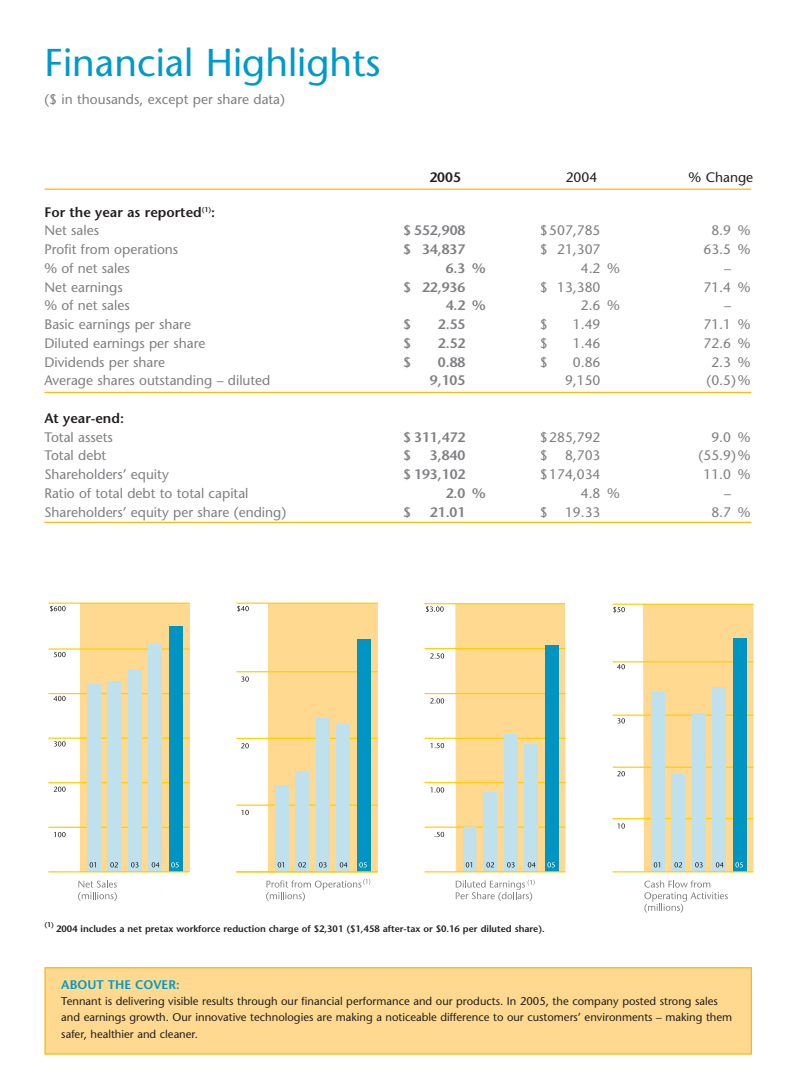
<style>
.page{position:relative;width:788px;height:1080px;background:#fff}
.page>*{position:absolute;margin:0;border:0;box-sizing:border-box;transform-origin:0 0}
.t1{font:38.75px "Stone Sans";color:#009ac8}
.t2{font:13.75px "Stone Sans";color:#807f83}
.t3{font:600 13.75px "Stone Sans";color:#807f83}
.t4{font:600 13.75px/18.8px "Stone Sans";color:#231f20}
.t5{font:13.75px "Stone Sans";color:#231f20}
.t6{font:600 12.5px "Stone Sans";color:#009ac8}
.t7{font:11.25px/16.2px "Stone Sans";color:#231f20}
.t8{font:600 9.38px "Stone Sans";color:#231f20}
.t9{font:600 6.88px "Stone Sans";color:#231f20}
.s1{font-weight:400;color:#807f83}
</style>
<div class="page">
<div style="left:45px;top:968px;width:706px;height:86px;background:#ffd98f"></div>
<div style="left:44px;top:967px;width:708px;height:88px;border:1px solid #fdb813"></div>
<div style="left:80px;top:603px;width:109px;height:269px;background:#ffd98f"></div>
<hr style="left:48px;top:603px;width:141px;height:1px;background:#ffcd05">
<hr style="left:48px;top:648px;width:141px;height:2px;background:#ffcd05">
<hr style="left:48px;top:693px;width:141px;height:1px;background:#ffcd05">
<hr style="left:48px;top:738px;width:141px;height:1px;background:#ffcd05">
<hr style="left:48px;top:782px;width:141px;height:1px;background:#ffcd05">
<hr style="left:48px;top:827px;width:141px;height:1px;background:#ffcd05">
<div style="left:87px;top:684px;width:13px;height:188px;background:#bfe1ee"></div>
<div style="left:107px;top:682px;width:14px;height:190px;background:#bfe1ee"></div>
<div style="left:128px;top:669px;width:13px;height:203px;background:#bfe1ee"></div>
<div style="left:148px;top:645px;width:14px;height:227px;background:#bfe1ee"></div>
<div style="left:169px;top:627px;width:13px;height:245px;background:#0094c2"></div>
<hr style="left:48px;top:871px;width:141px;height:1px;background:#ffcd05">
<svg style="left:90px;top:862px;width:6px;height:5px"></svg>
<svg style="left:78px;top:880px;width:39px;height:21px"></svg>
<svg style="left:54px;top:832px;width:12px;height:5px"></svg>
<svg style="left:54px;top:787px;width:12px;height:5px"></svg>
<svg style="left:54px;top:741px;width:12px;height:6px"></svg>
<svg style="left:54px;top:696px;width:12px;height:5px"></svg>
<svg style="left:54px;top:652px;width:12px;height:5px"></svg>
<svg style="left:50px;top:606px;width:16px;height:6px"></svg>
<svg style="left:110px;top:862px;width:8px;height:5px"></svg>
<svg style="left:131px;top:862px;width:7px;height:5px"></svg>
<svg style="left:152px;top:862px;width:7px;height:5px"></svg>
<svg style="left:171px;top:862px;width:8px;height:5px"></svg>
<svg style="left:644px;top:880px;width:83px;height:33px"></svg>
<div style="left:268px;top:604px;width:109px;height:268px;background:#ffd98f"></div>
<hr style="left:236px;top:805px;width:141px;height:1px;background:#ffcd05">
<svg style="left:241px;top:810px;width:8px;height:5px"></svg>
<hr style="left:236px;top:738px;width:141px;height:1px;background:#ffcd05">
<svg style="left:241px;top:743px;width:8px;height:5px"></svg>
<hr style="left:236px;top:671px;width:141px;height:1px;background:#ffcd05">
<svg style="left:241px;top:676px;width:8px;height:6px"></svg>
<hr style="left:236px;top:603px;width:141px;height:1px;background:#ffcd05">
<svg style="left:237px;top:606px;width:12px;height:6px"></svg>
<hr style="left:424px;top:603px;width:141px;height:1px;background:#ffcd05">
<hr style="left:424px;top:782px;width:141px;height:1px;background:#ffcd05">
<svg style="left:430px;top:787px;width:14px;height:6px"></svg>
<hr style="left:424px;top:827px;width:141px;height:1px;background:#ffcd05">
<svg style="left:434px;top:832px;width:10px;height:5px"></svg>
<hr style="left:424px;top:738px;width:141px;height:1px;background:#ffcd05">
<svg style="left:430px;top:743px;width:14px;height:5px"></svg>
<hr style="left:424px;top:693px;width:141px;height:1px;background:#ffcd05">
<svg style="left:430px;top:698px;width:14px;height:6px"></svg>
<hr style="left:424px;top:648px;width:141px;height:1px;background:#ffcd05">
<svg style="left:430px;top:653px;width:14px;height:6px"></svg>
<svg style="left:425px;top:606px;width:18px;height:6px"></svg>
<hr style="left:612px;top:604px;width:141px;height:1px;background:#ffcd05">
<hr style="left:612px;top:661px;width:141px;height:1px;background:#ffcd05">
<hr style="left:612px;top:715px;width:141px;height:1px;background:#ffcd05">
<hr style="left:612px;top:767px;width:141px;height:1px;background:#ffcd05">
<hr style="left:612px;top:818px;width:141px;height:1px;background:#ffcd05">
<hr style="left:612px;top:871px;width:141px;height:1px;background:#ffcd05">
<svg style="left:617px;top:823px;width:8px;height:6px"></svg>
<svg style="left:617px;top:771px;width:8px;height:5px"></svg>
<svg style="left:617px;top:718px;width:8px;height:5px"></svg>
<svg style="left:617px;top:664px;width:8px;height:5px"></svg>
<svg style="left:613px;top:607px;width:11px;height:6px"></svg>
<svg style="left:643px;top:604px;width:110px;height:268px;background:#cfd3ae"></svg>
<div style="left:275px;top:785px;width:13px;height:87px;background:#bfe1ee"></div>
<div style="left:295px;top:771px;width:14px;height:101px;background:#bfe1ee"></div>
<div style="left:316px;top:719px;width:13px;height:153px;background:#bfe1ee"></div>
<div style="left:336px;top:725px;width:13px;height:147px;background:#bfe1ee"></div>
<div style="left:357px;top:639px;width:13px;height:233px;background:#0094c2"></div>
<svg style="left:278px;top:862px;width:6px;height:5px"></svg>
<svg style="left:298px;top:862px;width:8px;height:5px"></svg>
<svg style="left:319px;top:862px;width:7px;height:5px"></svg>
<svg style="left:340px;top:862px;width:7px;height:5px"></svg>
<svg style="left:359px;top:862px;width:8px;height:5px"></svg>
<hr style="left:236px;top:871px;width:141px;height:1px;background:#ffcd05">
<svg style="left:266px;top:879px;width:104px;height:22px"></svg>
<svg style="left:455px;top:880px;width:79px;height:21px"></svg>
<svg style="left:455px;top:604px;width:110px;height:267px;background:#d7d2a3"></svg>
<hr style="left:424px;top:871px;width:141px;height:1px;background:#ffcd05">
<hr style="left:44px;top:189px;width:707px;height:1px;background:#fdb813">
<hr style="left:44px;top:392px;width:707px;height:1px;background:#fdb813">
<hr style="left:44px;top:522px;width:707px;height:1px;background:#fdb813">
<h1 class="t1" style="left:44px;top:48px;width:338px">Financial Highlights</h1>
<p class="t2" style="left:44px;top:94px;width:242px">($ in thousands, except per share data)</p>
<p class="t4" style="left:44px;top:204px;width:172px">For the year as reported<sup>(1)</sup>:<br><span class="s1">Net sales</span></p>
<p class="t4" style="left:429px;top:169px;width:33px">2005</p>
<p class="t5" style="left:565px;top:172px;width:33px">2004</p>
<p class="t5" style="left:688px;top:172px;width:66px">% Change</p>
<p class="t3" style="left:403px;top:225px;width:64px">$ 552,908</p>
<p class="t2" style="left:539px;top:225px;width:62px">$507,785</p>
<p class="t2" style="left:711px;top:225px;width:41px">8.9 %</p>
<p class="t2" style="left:44px;top:244px;width:135px">Profit from operations</p>
<p class="t3" style="left:403px;top:244px;width:64px">$ 34,837</p>
<p class="t2" style="left:539px;top:244px;width:62px">$ 21,307</p>
<p class="t2" style="left:703px;top:244px;width:49px">63.5 %</p>
<p class="t2" style="left:44px;top:263px;width:87px">% of net sales</p>
<p class="t3" style="left:445px;top:263px;width:41px">6.3 %</p>
<p class="t2" style="left:580px;top:263px;width:41px">4.2 %</p>
<p class="t2" style="left:724px;top:263px;width:8px">–</p>
<p class="t2" style="left:44px;top:282px;width:80px">Net earnings</p>
<p class="t3" style="left:403px;top:282px;width:64px">$ 22,936</p>
<p class="t2" style="left:539px;top:282px;width:62px">$ 13,380</p>
<p class="t2" style="left:703px;top:282px;width:49px">71.4 %</p>
<p class="t2" style="left:44px;top:300px;width:87px">% of net sales</p>
<p class="t3" style="left:445px;top:300px;width:41px">4.2 %</p>
<p class="t2" style="left:580px;top:300px;width:41px">2.6 %</p>
<p class="t2" style="left:724px;top:300px;width:8px">–</p>
<p class="t2" style="left:44px;top:319px;width:148px">Basic earnings per share</p>
<p class="t3" style="left:403px;top:319px;width:9px">$</p>
<p class="t3" style="left:438px;top:319px;width:29px">2.55</p>
<p class="t2" style="left:539px;top:319px;width:9px">$</p>
<p class="t2" style="left:573px;top:319px;width:29px">1.49</p>
<p class="t2" style="left:703px;top:319px;width:49px">71.1 %</p>
<p class="t2" style="left:44px;top:338px;width:162px">Diluted earnings per share</p>
<p class="t3" style="left:403px;top:338px;width:9px">$</p>
<p class="t3" style="left:438px;top:338px;width:29px">2.52</p>
<p class="t2" style="left:539px;top:338px;width:9px">$</p>
<p class="t2" style="left:573px;top:338px;width:29px">1.46</p>
<p class="t2" style="left:703px;top:338px;width:49px">72.6 %</p>
<p class="t2" style="left:44px;top:357px;width:122px">Dividends per share</p>
<p class="t3" style="left:403px;top:357px;width:9px">$</p>
<p class="t3" style="left:438px;top:357px;width:29px">0.88</p>
<p class="t2" style="left:539px;top:357px;width:9px">$</p>
<p class="t2" style="left:573px;top:357px;width:29px">0.86</p>
<p class="t2" style="left:711px;top:357px;width:41px">2.3 %</p>
<p class="t2" style="left:44px;top:375px;width:227px">Average shares outstanding – diluted</p>
<p class="t3" style="left:430px;top:375px;width:37px">9,105</p>
<p class="t2" style="left:565px;top:375px;width:37px">9,150</p>
<p class="t2" style="left:706px;top:375px;width:46px">(0.5)%</p>
<p class="t4" style="left:44px;top:410px;width:81px">At year-end:</p>
<p class="t2" style="left:44px;top:432px;width:70px">Total assets</p>
<p class="t3" style="left:403px;top:432px;width:64px">$ 311,472</p>
<p class="t2" style="left:539px;top:432px;width:62px">$285,792</p>
<p class="t2" style="left:711px;top:432px;width:41px">9.0 %</p>
<p class="t2" style="left:44px;top:450px;width:63px">Total debt</p>
<p class="t3" style="left:403px;top:450px;width:9px">$</p>
<p class="t3" style="left:430px;top:450px;width:37px">3,840</p>
<p class="t2" style="left:539px;top:450px;width:9px">$</p>
<p class="t2" style="left:565px;top:450px;width:37px">8,703</p>
<p class="t2" style="left:698px;top:450px;width:53px">(55.9)%</p>
<p class="t2" style="left:44px;top:469px;width:126px">Shareholders’ equity</p>
<p class="t3" style="left:403px;top:469px;width:64px">$ 193,102</p>
<p class="t2" style="left:539px;top:469px;width:62px">$174,034</p>
<p class="t2" style="left:703px;top:469px;width:49px">11.0 %</p>
<p class="t2" style="left:44px;top:488px;width:205px">Ratio of total debt to total capital</p>
<p class="t3" style="left:445px;top:488px;width:41px">2.0 %</p>
<p class="t2" style="left:580px;top:488px;width:41px">4.8 %</p>
<p class="t2" style="left:724px;top:488px;width:8px">–</p>
<p class="t2" style="left:44px;top:507px;width:243px">Shareholders’ equity per share (ending)</p>
<p class="t3" style="left:403px;top:507px;width:9px">$</p>
<p class="t3" style="left:430px;top:507px;width:37px">21.01</p>
<p class="t2" style="left:539px;top:507px;width:9px">$</p>
<p class="t2" style="left:565px;top:507px;width:37px">19.33</p>
<p class="t2" style="left:711px;top:507px;width:41px">8.7 %</p>
<p class="t9" style="left:44px;top:922px;width:11px">(1)</p>
<p class="t8" style="left:56px;top:925px;width:490px">2004 includes a net pretax workforce reduction charge of $2,301 ($1,458 after-tax or $0.16 per diluted share).</p>
<p class="t6" style="left:61px;top:980px;width:120px">ABOUT THE COVER:</p>
<p class="t7" style="left:61px;top:994px;width:672px">Tennant is delivering visible results through our financial performance and our products. In 2005, the company posted strong sales and earnings growth. Our innovative technologies are making a noticeable difference to our customers’ environments – making them safer, healthier and cleaner.</p>
</div>
